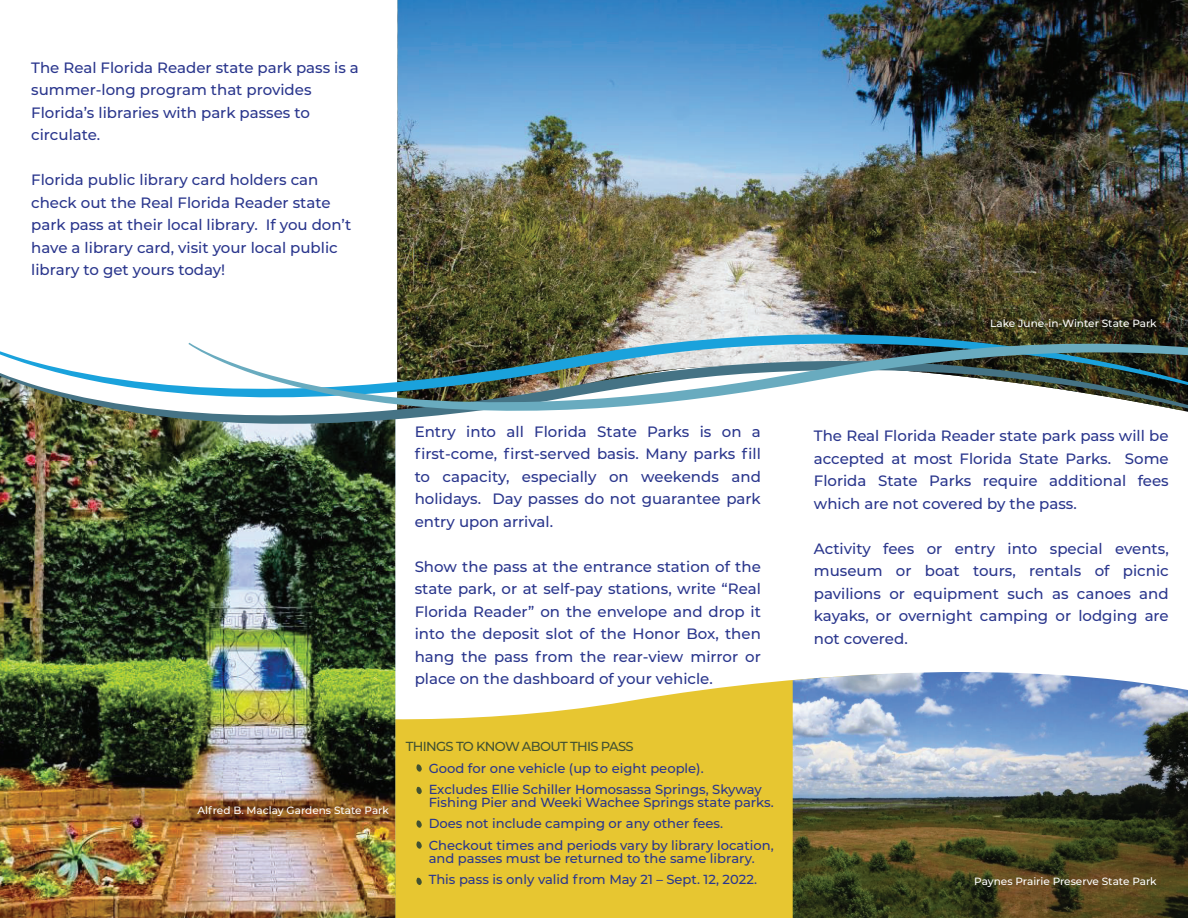
<style>
.page{position:relative;width:1188px;height:918px;background:#fff}
.page>*{position:absolute;margin:0;border:0;box-sizing:border-box;transform-origin:0 0}
.t1{font:500 15px/22.5px "Montserrat";color:#2a368d;text-align:justify}
.t2{font:500 13.05px/21.3px "Montserrat";color:#2a368d}
.t3{font:500 13.05px "Montserrat";letter-spacing:-.05em;color:#425131}
.t4{font:500 10.5px "Montserrat";color:#fff}
</style>
<div class="page">
<svg style="left:488px;top:680px;width:305px;height:238px;background:#e8ca41"></svg>
<img style="left:793px;top:672px;width:395px;height:246px">
<img style="left:398px;top:0;width:790px;height:325px">
<img style="left:0;top:440px;width:488px;height:478px">
<img style="left:0;top:413px;width:396px;height:27px">
<img style="left:0;top:325px;width:1188px;height:88px">
<img style="left:188px;top:330px;width:1000px;height:94px">
<p class="t1" style="left:31px;top:55px;width:329px;text-align:left">The Real Florida Reader state park pass is a summer-long program that provides<br>Florida’s libraries with park passes to circulate.</p>
<p class="t1" style="left:31px;top:168px;width:322px;text-align:left">Florida public library card holders can check out the Real Florida Reader state park pass at their local library. If you don’t have a library card, visit your local public library to get yours today!</p>
<p class="t1" style="left:415px;top:419px;width:348px">Entry into all Florida State Parks is on a first-come, first-served basis. Many parks fill to capacity, especially on weekends and holidays. Day passes do not guarantee park entry upon arrival.</p>
<p class="t1" style="left:415px;top:554px;width:348px">Show the pass at the entrance station of the state park, or at self-pay stations, write “Real Florida Reader” on the envelope and drop it into the deposit slot of the Honor Box, then hang the pass from the rear-view mirror or place on the dashboard of your vehicle.</p>
<p class="t4" style="left:198px;top:803px;width:193px">Alfred B. Maclay Gardens State Park</p>
<p class="t3" style="left:406px;top:738px;width:229px">THINGS TO KNOW ABOUT THIS PASS</p>
<p class="t2" style="left:429px;top:757px;width:335px">Good for one vehicle (up to eight people).<br>Excludes Ellie Schiller Homosassa Springs, Skyway</p>
<p class="t2" style="left:429px;top:791px;width:346px">Fishing Pier and Weeki Wachee Springs state parks.<br>Does not include camping or any other fees.<br>Checkout times and periods vary by library location,</p>
<p class="t2" style="left:429px;top:847px;width:330px">and passes must be returned to the same library.<br>This pass is only valid from May 21 – Sept. 12, 2022.</p>
<p class="t4" style="left:990px;top:316px;width:168px">Lake June-in-Winter State Park</p>
<p class="t1" style="left:814px;top:424px;width:356px">The Real Florida Reader state park pass will be accepted at most Florida State Parks. Some Florida State Parks require additional fees which are not covered by the pass.</p>
<p class="t1" style="left:814px;top:536px;width:356px">Activity fees or entry into special events, museum or boat tours, rentals of picnic pavilions or equipment such as canoes and kayaks, or overnight camping or lodging are not covered.</p>
<p class="t4" style="left:974px;top:874px;width:184px">Paynes Prairie Preserve State Park</p>
</div>
